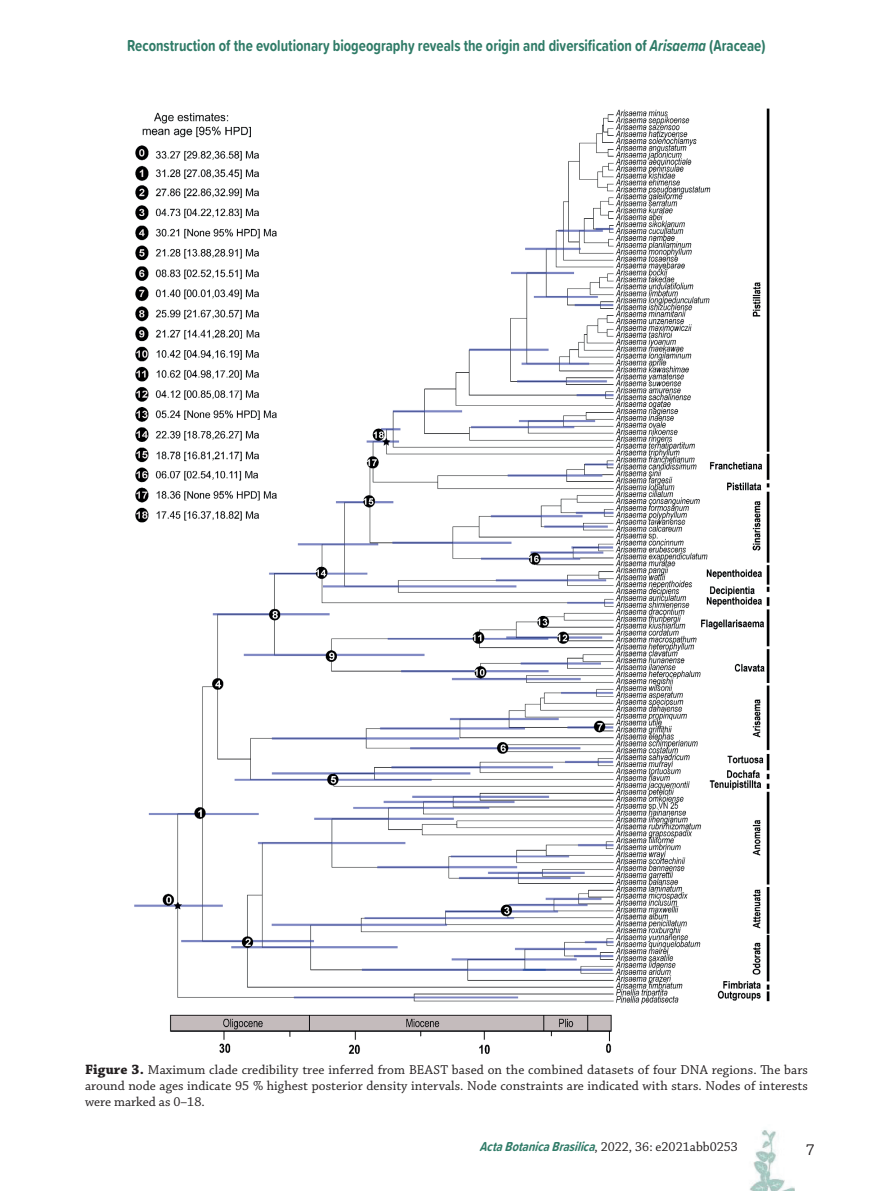
<style>
.page{position:relative;width:893px;height:1191px;background:#fff}
.page>*{position:absolute;margin:0;border:0;box-sizing:border-box;transform-origin:0 0}
.t1{font:700 16.5px "Proxima Soft Cond";color:#2f7b67;scale:.91 1}
.t2{font:16.5px "Chaparral Pro";color:#231f20}
.t3{font:13.5px/16.2px "Chaparral Pro";color:#231f20;text-align:justify}
.t4{font:italic 700 13.5px "Proxima Soft Cond";color:#2f7b67;scale:.95 1}
.s1{font-style:italic}
.s2{font-weight:700;font-size:14.25px}
.s3{font-family:"Chaparral Pro";font-weight:400;font-style:normal;color:#231f20}
</style>
<div class="page">
<img style="left:749px;top:1130px;width:45px;height:61px">
<img style="left:134px;top:108px;width:636px;height:946px">
<p class="t1" style="left:127px;top:33px;width:703px">Reconstruction of the evolutionary biogeography reveals the origin and diversification of <span class="s1">Arisaema</span> (Araceae)</p>
<p class="t3" style="left:85px;top:1061px;width:724px"><span class="s2">Figure 3.</span> Maximum clade credibility tree inferred from BEAST based on the combined datasets of four DNA regions. The bars around node ages indicate 95 % highest posterior density intervals. Node constraints are indicated with stars. Nodes of interests were marked as 0–18.</p>
<p class="t4" style="left:480px;top:1136px;width:274px">ActaBotanicaBrasilica<span class="s3">, 2 0 2 2 , 3 6 : e 2 0 2 1 a b b 0 2 5 3</span></p>
<p class="t2" style="left:806px;top:1141px;width:10px">7</p>
</div>
